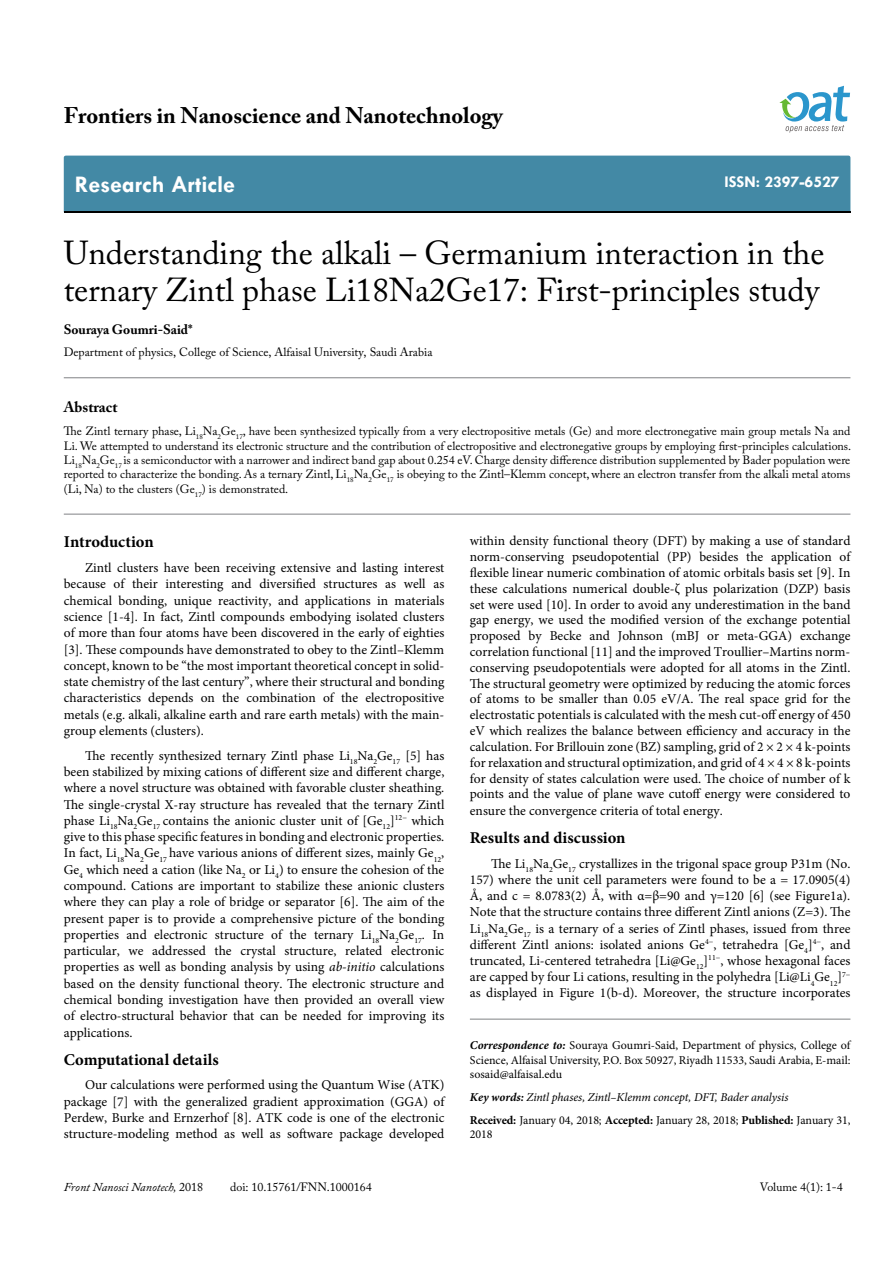
<style>
.page{position:relative;width:893px;height:1263px;background:#fff}
.page>*{position:absolute;margin:0;border:0;box-sizing:border-box;transform-origin:0 0}
.t1{font:33px/37.5px "Adobe Caslon Pro";color:#000}
.t2{font:700 24px "Tw Cen";color:#fff}
.t3{font:700 22.5px "Adobe Caslon Pro";color:#000}
.t4{font:700 16.5px "Minion Pro";color:#000}
.t5{font:700 16.5px "Tw Cen";color:#fff}
.t6{font:700 15px "Adobe Caslon Pro";color:#000}
.t7{font:13.5px/16.2px "Minion Pro";color:#000;text-align:justify}
.t8{font:700 13.5px "Adobe Caslon Pro";color:#000}
.t9{font:12px/14.4px "Adobe Caslon Pro";color:#000;text-align:justify}
.t10{font:12px/14.4px "Minion Pro";color:#000;text-align:justify}
.t11{font:italic 12px/23px "Minion Pro";letter-spacing:-.01em;color:#000}
.t12{font:italic 12px "Adobe Caslon Pro";color:#000}
.s1{font-style:italic}
.s2{font-weight:700;font-style:italic}
.s3{font-weight:700}
.s4{font-weight:700;font-style:normal}
.s5{font-style:normal}
</style>
<div class="page">
<div style="left:64px;top:156px;width:786px;height:56px;background:#4389a5"></div>
<svg style="left:779px;top:86px;width:71px;height:47px"></svg>
<hr style="left:64px;top:377px;width:786px;height:1px;background:#808285">
<hr style="left:64px;top:514px;width:786px;height:1px;background:#808285">
<hr style="left:470px;top:1019px;width:380px;height:1px;background:#808285">
<h3 class="t3" style="left:64px;top:102px;width:440px">Frontiers in Nanoscience and Nanotechnology</h3>
<h2 class="t2" style="left:75px;top:170px;width:162px">Research Article</h2>
<p class="t5" style="left:724px;top:172px;width:117px">ISSN: 2397-6527</p>
<h1 class="t1" style="left:64px;top:233px;width:762px">Understanding the alkali – Germanium interaction in the ternary Zintl phase Li18Na2Ge17: First-principles study</h1>
<p class="t8" style="left:64px;top:322px;width:130px">Souraya Goumri-Said*</p>
<p class="t9" style="left:64px;top:345px;width:370px">Department of physics, College of Science, Alfaisal University, Saudi Arabia</p>
<p class="t6" style="left:64px;top:398px;width:55px">Abstract</p>
<p class="t9" style="left:64px;top:424px;width:789px">The Zintl ternary phase, Li<sub>18</sub>Na<sub>2</sub>Ge<sub>17</sub>, have been synthesized typically from a very electropositive metals (Ge) and more electronegative main group metals Na and Li. We attempted to understand its electronic structure and the contribution of electropositive and electronegative groups by employing first-principles calculations.<br>Li<sub>18</sub>Na<sub>2</sub>Ge<sub>17</sub> is a semiconductor with a narrower and indirect band gap about 0.254 eV. Charge density difference distribution supplemented by Bader population were reported to characterize the bonding. As a ternary Zintl, Li<sub>18</sub>Na<sub>2</sub>Ge<sub>17</sub> is obeying to the Zintl–Klemm concept, where an electron transfer from the alkali metal atoms (Li, Na) to the clusters (Ge<sub>17</sub>) is demonstrated.</p>
<p class="t4" style="left:64px;top:530px;width:91px">Introduction</p>
<p class="t7" style="left:64px;top:560px;width:382px;text-indent:21px">Zintl clusters have been receiving extensive and lasting interest because of their interesting and diversified structures as well as chemical bonding, unique reactivity, and applications in materials science [1-4]. In fact, Zintl compounds embodying isolated clusters of more than four atoms have been discovered in the early of eighties [3]. These compounds have demonstrated to obey to the Zintl–Klemm concept, known to be “the most important theoretical concept in solid&shy;state chemistry of the last century”, where their structural and bonding characteristics depends on the combination of the electropositive metals (e.g. alkali, alkaline earth and rare earth metals) with the main&shy;group elements (clusters).</p>
<p class="t7" style="left:64px;top:747px;width:382px;text-indent:21px">The recently synthesized ternary Zintl phase Li<sub>18</sub>Na<sub>2</sub>Ge<sub>17</sub> [5] has been stabilized by mixing cations of different size and different charge, where a novel structure was obtained with favorable cluster sheathing.<br>The single-crystal X-ray structure has revealed that the ternary Zintl phase Li<sub>18</sub>Na<sub>2</sub>Ge<sub>17</sub> contains the anionic cluster unit of [Ge<sub>12</sub>]<sup>12−</sup> which give to this phase specific features in bonding and electronic properties.<br>In fact, Li<sub>18</sub>Na<sub>2</sub>Ge<sub>17</sub> have various anions of different sizes, mainly Ge<sub>12</sub>, Ge<sub>4</sub> which need a cation (like Na<sub>2</sub> or Li<sub>4</sub>) to ensure the cohesion of the compound. Cations are important to stabilize these anionic clusters where they can play a role of bridge or separator [6]. The aim of the present paper is to provide a comprehensive picture of the bonding properties and electronic structure of the ternary Li<sub>18</sub>Na<sub>2</sub>Ge<sub>17</sub>. In particular, we addressed the crystal structure, related electronic properties as well as bonding analysis by using <span class="s1">ab-initio</span> calculations based on the density functional theory. The electronic structure and chemical bonding investigation have then provided an overall view of electro-structural behavior that can be needed for improving its applications.</p>
<p class="t4" style="left:64px;top:1048px;width:157px">Computational details</p>
<p class="t7" style="left:64px;top:1077px;width:382px;text-indent:21px">Our calculations were performed using the Quantum Wise (ATK) package [7] with the generalized gradient approximation (GGA) of Perdew, Burke and Ernzerhof [8]. ATK code is one of the electronic structure-modeling method as well as software package developed</p>
<p class="t7" style="left:470px;top:533px;width:382px">within density functional theory (DFT) by making a use of standard norm-conserving pseudopotential (PP) besides the application of flexible linear numeric combination of atomic orbitals basis set [9]. In these calculations numerical double-ζ plus polarization (DZP) basis set were used [10]. In order to avoid any underestimation in the band gap energy, we used the modified version of the exchange potential proposed by Becke and Johnson (mBJ or meta-GGA) exchange correlation functional [11] and the improved Troullier–Martins norm&shy;conserving pseudopotentials were adopted for all atoms in the Zintl.<br>The structural geometry were optimized by reducing the atomic forces of atoms to be smaller than 0.05 eV/A. The real space grid for the electrostatic potentials is calculated with the mesh cut-off energy of 450 eV which realizes the balance between efficiency and accuracy in the calculation. For Brillouin zone (BZ) sampling, grid of 2 × 2 × 4 k-points for relaxation and structural optimization, and grid of 4 × 4 × 8 k-points for density of states calculation were used. The choice of number of k points and the value of plane wave cutoff energy were considered to ensure the convergence criteria of total energy.</p>
<p class="t4" style="left:470px;top:826px;width:157px">Results and discussion</p>
<p class="t7" style="left:470px;top:855px;width:382px;text-indent:21px">The Li<sub>18</sub>Na<sub>2</sub>Ge<sub>17</sub> crystallizes in the trigonal space group P31m (No.<br>157) where the unit cell parameters were found to be a = 17.0905(4)<br>Å, and c = 8.0783(2) Å, with α=β=90 and γ=120 [6] (see Figure1a).<br>Note that the structure contains three different Zintl anions (Z=3). The Li<sub>18</sub>Na<sub>2</sub>Ge<sub>17</sub> is a ternary of a series of Zintl phases, issued from three different Zintl anions: isolated anions Ge<sup>4−</sup>, tetrahedra [Ge<sub>4</sub>]<sup>4−</sup>, and truncated, Li-centered tetrahedra [Li@Ge<sub>12</sub>]<sup>11−</sup>, whose hexagonal faces are capped by four Li cations, resulting in the polyhedra [Li@Li<sub>4</sub>Ge<sub>12</sub>]<sup>7− </sup>as displayed in Figure 1(b-d). Moreover, the structure incorporates</p>
<p class="t10" style="left:470px;top:1038px;width:382px"><span class="s2">Correspondence to:</span> Souraya Goumri-Said, Department of physics, College of Science, Alfaisal University, P.O. Box 50927, Riyadh 11533, Saudi Arabia, E-mail: sosaid@alfaisal.edu</p>
<p class="t11" style="left:470px;top:1085px;width:382px"><span class="s3">Key words:</span> Zintl phases, Zintl–Klemm concept, DFT, Bader analysis<br><span class="s4">Received:</span> <span class="s5">January 04, 2018;</span> <span class="s4">Accepted:</span> <span class="s5">January 28, 2018;</span> <span class="s4">Published:</span> <span class="s5">January 31,</span></p>
<p class="t10" style="left:470px;top:1127px;width:24px">2018</p>
<p class="t12" style="left:64px;top:1180px;width:141px">Front Nanosci Nanotech, <span class="s5">2018</span></p>
<p class="t9" style="left:230px;top:1180px;width:143px">doi: 10.15761/FNN.1000164</p>
<p class="t9" style="left:760px;top:1180px;width:84px">Volume 4(1): 1-4</p>
</div>
